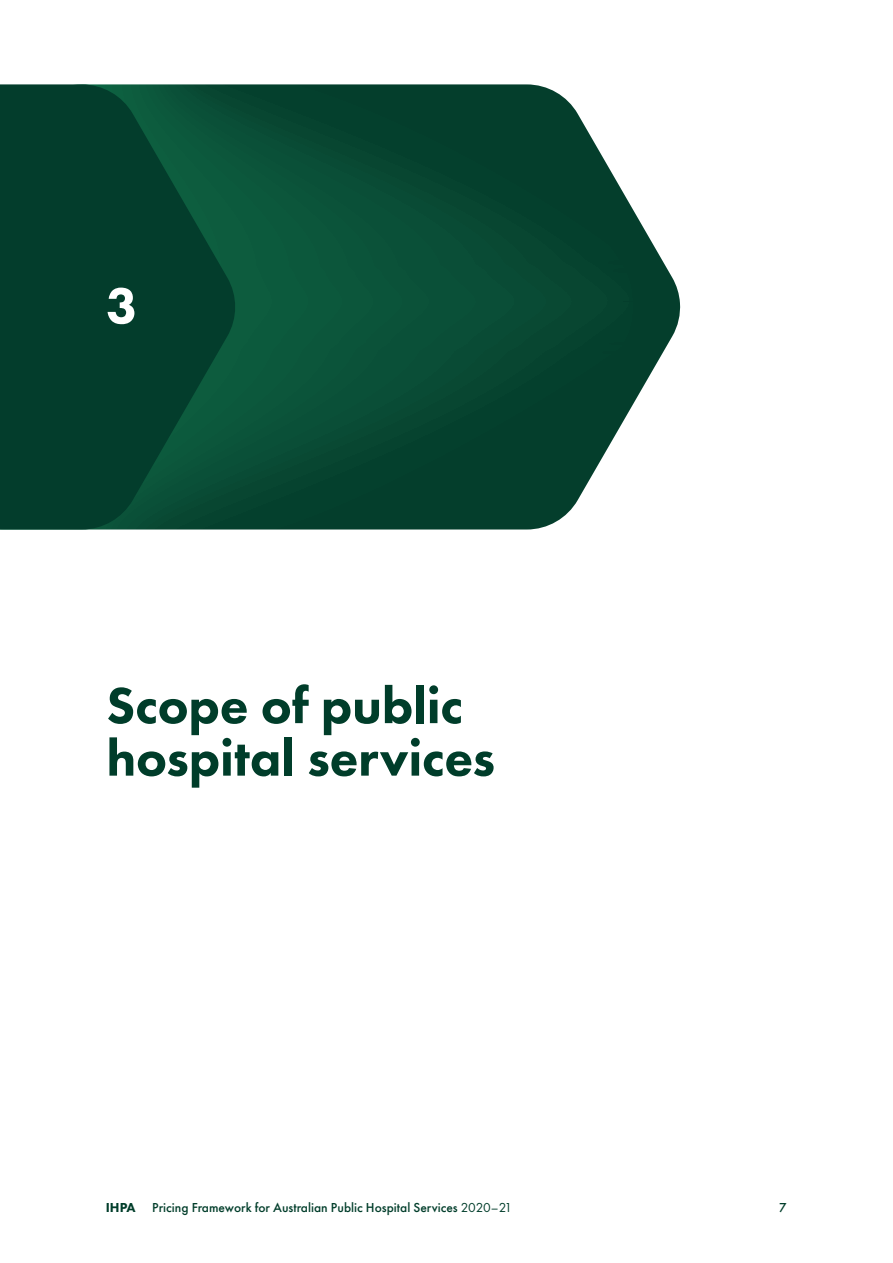
<style>
.page{position:relative;width:893px;height:1263px;background:#fff}
.page>*{position:absolute;margin:0;border:0;box-sizing:border-box;transform-origin:0 0}
.t1{font:800 52.5px/52.5px "Futura PT";letter-spacing:-.005em;color:#003d2a}
.t2{font:800 52.5px "Futura PT";color:#fff}
.t3{font:500 13.5px "Futura PT";color:#003d2a}
.s1{font-weight:800}
.s2{font-weight:400}
</style>
<div class="page">
<svg style="left:238px;top:84px;width:443px;height:445px"></svg>
<svg style="left:0;top:84px;width:238px;height:445px;fill:#033d2c"></svg>
<h1 class="t2" style="left:106px;top:273px;width:33px">3</h1>
<h1 class="t1" style="left:106px;top:678px;width:390px">Scope of public hospital services</h1>
<p class="t3" style="left:106px;top:1199px;width:408px"><span class="s1">IHPA</span> Pricing Framework for Australian Public Hospital Services <span class="s2">2020–21</span></p>
<p class="t3" style="left:779px;top:1199px;width:9px">7</p>
</div>
